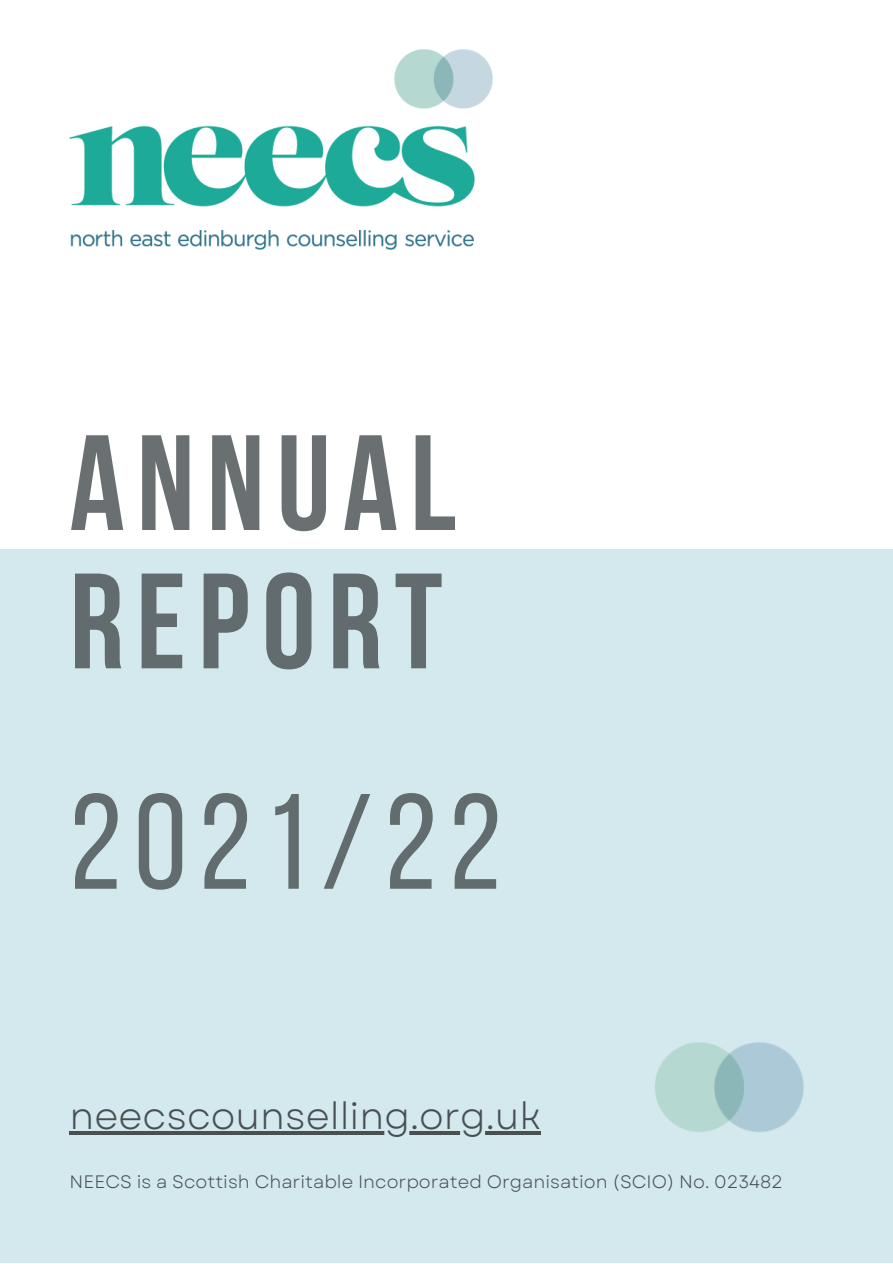
<style>
.page{position:relative;width:893px;height:1264px;background:#fff}
.page>*{position:absolute;margin:0;border:0;box-sizing:border-box;transform-origin:0 0}
.t1{font:700 135.3px/138.3px "Bebas Neue";letter-spacing:.09em;color:#495052}
.t2{font:135.3px "Bebas Neue";letter-spacing:.09em;color:#495052}
.t3{font:37.5px "Garet";color:#495052}
.t4{font:18px "Garet";color:#495052}
</style>
<div class="page">
<div style="left:0;top:549px;width:892px;height:713px;background:#d3e9ee"></div>
<img style="left:70px;top:50px;width:422px;height:199px">
<hr style="left:70px;top:1131px;width:471px;height:3px;background:#495052">
<img style="left:655px;top:1042px;width:148px;height:91px">
<h1 class="t1" style="left:70px;top:427px;width:388px">ANNUAL<br>REPORT</h1>
<h1 class="t2" style="left:70px;top:787px;width:433px">2021/22</h1>
<p class="t3" style="left:70px;top:1089px;width:473px">neecscounselling.org.uk</p>
<p class="t4" style="left:70px;top:1168px;width:714px">NEECS is a Scottish Charitable Incorporated Organisation (SCIO) No. 023482</p>
</div>
